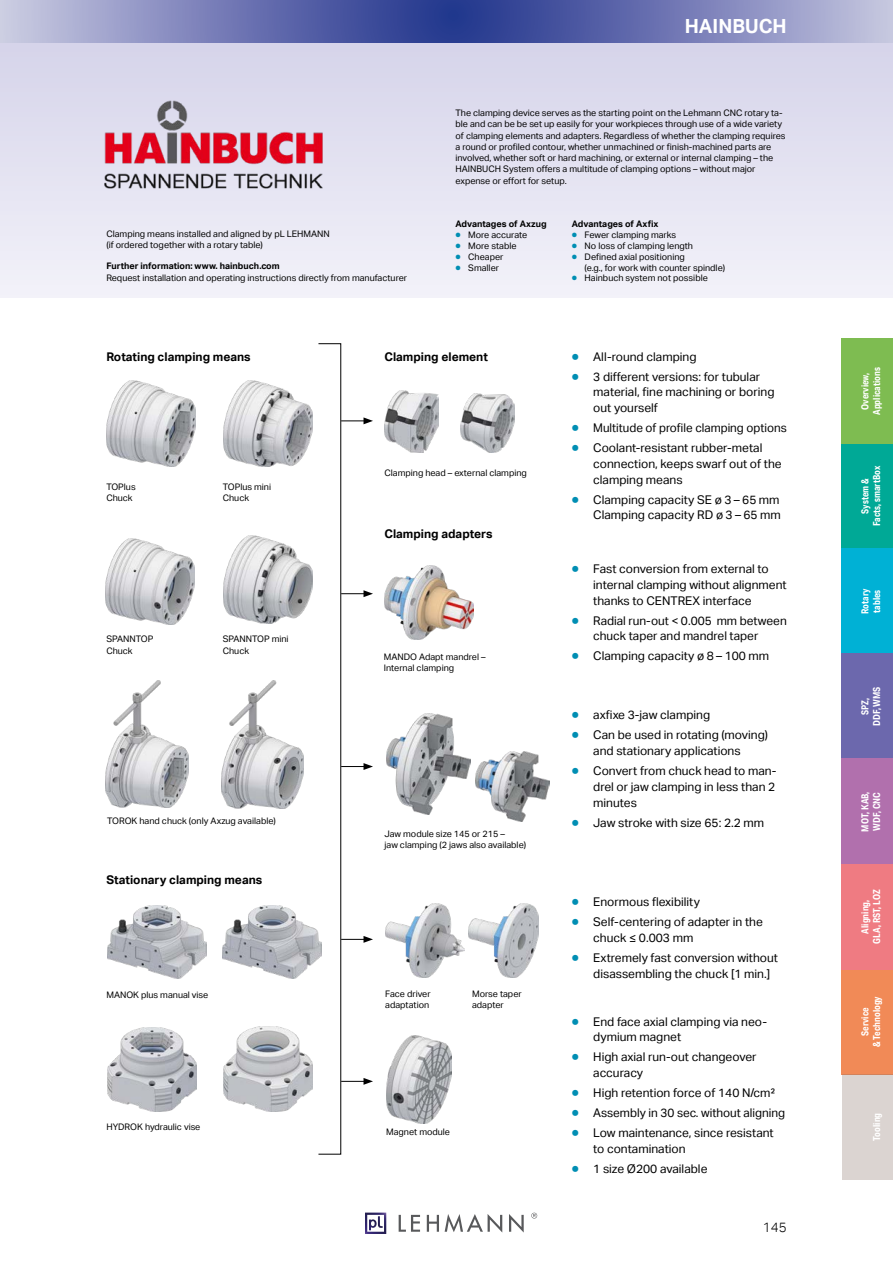
<style>
.page{position:relative;width:893px;height:1263px;background:#fff}
.page>*{position:absolute;margin:0;border:0;box-sizing:border-box;transform-origin:0 0}
.Titel_dunkelblauer_B{font:700 19.5px "Aktiv Grotesk";color:#fff}
.t1{font:300 13.5px "Aktiv Grotesk";color:#000}
.Grundtext{font:12px/15.8px "Aktiv Grotesk";color:#000}
.Titel_schwarz_bold{font:700 12px "Aktiv Grotesk";color:#000}
.t2{font:700 9.75px/11.7px "Aktiv Grotesk Cd";color:#fff;text-align:center}
.Legende{font:9px/11.2px "Aktiv Grotesk";color:#000}
.Legende-2{font:700 9px "Aktiv Grotesk";color:#000}
.s1{font-weight:300;color:#008eb3}
</style>
<div class="page">
<svg style="left:427px;top:1215px;width:12px;height:17px"></svg>
<svg style="left:509px;top:1214px;width:15px;height:18px"></svg>
<svg style="left:445px;top:1214px;width:57px;height:18px"></svg>
<svg style="left:399px;top:1215px;width:21px;height:17px"></svg>
<svg style="left:531px;top:1213px;width:6px;height:5px"></svg>
<img style="left:365px;top:1212px;width:21px;height:22px">
<svg style="left:0;top:43px;width:893px;height:255px"></svg>
<svg style="left:1px;top:0;width:892px;height:43px"></svg>
<hr style="left:0;top:0;width:1px;height:43px;background:#cdcfe2">
<img style="left:100px;top:90px;width:228px;height:108px">
<svg style="left:318px;top:343px;width:55px;height:812px"></svg>
<img style="left:460px;top:394px;width:54px;height:59px">
<img style="left:384px;top:390px;width:55px;height:63px">
<img style="left:469px;top:904px;width:70px;height:74px">
<img style="left:385px;top:903px;width:79px;height:75px">
<img style="left:386px;top:1035px;width:66px;height:89px">
<img style="left:475px;top:751px;width:74px;height:70px">
<img style="left:386px;top:713px;width:85px;height:102px">
<img style="left:223px;top:1026px;width:89px;height:85px">
<img style="left:107px;top:1027px;width:89px;height:85px">
<img style="left:223px;top:906px;width:99px;height:72px">
<img style="left:107px;top:906px;width:99px;height:72px">
<img style="left:105px;top:538px;width:89px;height:86px">
<img style="left:224px;top:535px;width:89px;height:89px">
<img style="left:107px;top:380px;width:89px;height:86px">
<img style="left:224px;top:380px;width:89px;height:86px">
<img style="left:222px;top:681px;width:82px;height:127px">
<img style="left:106px;top:680px;width:82px;height:128px">
<img style="left:384px;top:565px;width:89px;height:74px">
<div style="left:842px;top:444px;width:51px;height:105px;background:#00a996"></div>
<div style="left:842px;top:338px;width:51px;height:106px;background:#7ebc51"></div>
<div style="left:842px;top:549px;width:51px;height:105px;background:#00b1d5"></div>
<div style="left:842px;top:654px;width:51px;height:105px;background:#6c68ad"></div>
<div style="left:842px;top:969px;width:51px;height:105px;background:#f18a57"></div>
<div style="left:842px;top:864px;width:51px;height:105px;background:#ef7b82"></div>
<div style="left:842px;top:759px;width:51px;height:105px;background:#b170ad"></div>
<div style="left:842px;top:1074px;width:51px;height:105px;background:#dbd4d1"></div>
<p class="Titel_dunkelblauer_B" style="left:685px;top:15px;width:103px">HAINBUCH</p>
<p class="Legende" style="left:106px;top:228px;width:225px">Clamping means installed and aligned by pL LEHMANN (if ordered together with a rotary table)</p>
<p class="Legende-2" style="left:106px;top:261px;width:175px">Further information: www. hainbuch.com</p>
<p class="Legende" style="left:106px;top:272px;width:302px">Request installation and operating instructions directly from manufacturer</p>
<p class="Legende" style="left:456px;top:107px;width:331px">The clamping device serves as the starting point on the Lehmann CNC rotary ta&shy;ble and can be be set up easily for your workpieces through use of a wide variety of clamping elements and adapters. Regardless of whether the clamping requires a round or profiled contour, whether unmachined or finish-machined parts are involved, whether soft or hard machining, or external or internal clamping – the HAINBUCH System offers a multitude of clamping options – without major expense or effort for setup.</p>
<p class="Legende-2" style="left:455px;top:219px;width:93px">Advantages of Axzug</p>
<p class="Legende" style="left:455px;top:229px;width:73px"><span class="s1">●</span> More accurate</p>
<p class="Legende" style="left:455px;top:240px;width:63px"><span class="s1">●</span> More stable</p>
<p class="Legende" style="left:455px;top:251px;width:50px"><span class="s1">●</span> Cheaper</p>
<p class="Legende" style="left:455px;top:262px;width:45px"><span class="s1">●</span> Smaller</p>
<p class="Legende-2" style="left:572px;top:219px;width:88px">Advantages of Axfix</p>
<p class="Legende" style="left:572px;top:229px;width:106px"><span class="s1">●</span> Fewer clamping marks</p>
<p class="Legende" style="left:572px;top:240px;width:123px"><span class="s1">●</span> No loss of clamping length</p>
<p class="Legende" style="left:585px;top:251px;width:142px;line-height:10.8px;text-indent:-13px"><span class="s1">●</span> Defined axial positioning<br>(e.g., for work with counter spindle)</p>
<p class="Legende" style="left:572px;top:273px;width:137px"><span class="s1">●</span> Hainbuch system not possible</p>
<p class="Titel_schwarz_bold" style="left:106px;top:349px;width:146px">Rotating clamping means</p>
<p class="Titel_schwarz_bold" style="left:384px;top:349px;width:105px">Clamping element</p>
<p class="Legende" style="left:106px;top:481px;width:31px">TOPlus</p>
<p class="Legende" style="left:106px;top:492px;width:28px">Chuck</p>
<p class="Legende" style="left:106px;top:634px;width:48px">SPANNTOP</p>
<p class="Legende" style="left:106px;top:645px;width:28px">Chuck</p>
<p class="Legende" style="left:223px;top:481px;width:50px">TOPlus mini</p>
<p class="Legende" style="left:223px;top:492px;width:28px">Chuck</p>
<p class="Legende" style="left:223px;top:634px;width:67px">SPANNTOP mini</p>
<p class="Legende" style="left:223px;top:645px;width:28px">Chuck</p>
<p class="Legende" style="left:107px;top:815px;width:170px">TOROK hand chuck (only Axzug available)</p>
<p class="Titel_schwarz_bold" style="left:106px;top:872px;width:157px">Stationary clamping means</p>
<p class="Legende" style="left:106px;top:989px;width:103px">MANOK plus manual vise</p>
<p class="Legende" style="left:106px;top:1121px;width:96px">HYDROK hydraulic vise</p>
<p class="Legende" style="left:384px;top:468px;width:144px">Clamping head – external clamping</p>
<p class="Titel_schwarz_bold" style="left:384px;top:527px;width:110px">Clamping adapters</p>
<p class="Legende" style="left:384px;top:651px;width:103px">MANDO Adapt mandrel –<br>Internal clamping</p>
<p class="Legende" style="left:384px;top:828px;width:143px">Jaw module size 145 or 215 –<br>jaw clamping (2 jaws also available)</p>
<p class="Legende" style="left:385px;top:988px;width:47px">Face driver adaptation</p>
<p class="Legende" style="left:472px;top:988px;width:51px">Morse taper adapter</p>
<p class="Legende" style="left:386px;top:1127px;width:65px">Magnet module</p>
<p class="Grundtext" style="left:572px;top:348px;width:126px"><span class="s1">●</span> All-round clamping</p>
<p class="Grundtext" style="left:593px;top:368px;width:183px;text-indent:-21px"><span class="s1">●</span> 3 different versions: for tubular material, fine machining or boring out yourself</p>
<p class="Grundtext" style="left:572px;top:420px;width:216px"><span class="s1">●</span> Multitude of profile clamping options</p>
<p class="Grundtext" style="left:593px;top:440px;width:190px;text-indent:-21px"><span class="s1">●</span> Coolant-resistant rubber-metal connection, keeps swarf out of the clamping means</p>
<p class="Grundtext" style="left:572px;top:491px;width:210px;text-align:right"><span class="s1">●</span> Clamping capacity SE ø 3 – 65 mm<br>Clamping capacity RD ø 3 – 65 mm</p>
<p class="Grundtext" style="left:593px;top:561px;width:195px;text-indent:-21px"><span class="s1">●</span> Fast conversion from external to internal clamping without alignment thanks to CENTREX interface</p>
<p class="Grundtext" style="left:572px;top:613px;width:216px;text-align:center"><span class="s1">●</span> Radial run-out &lt; 0.005 mm between chuck taper and mandrel taper</p>
<p class="Grundtext" style="left:572px;top:648px;width:199px"><span class="s1">●</span> Clamping capacity ø 8 – 100 mm</p>
<p class="Grundtext" style="left:572px;top:707px;width:140px"><span class="s1">●</span> axfixe 3-jaw clamping</p>
<p class="Grundtext" style="left:572px;top:727px;width:198px;text-align:center"><span class="s1">●</span> Can be used in rotating (moving) and stationary applications</p>
<p class="Grundtext" style="left:593px;top:763px;width:185px;text-align:justify;text-indent:-21px"><span class="s1">●</span> Convert from chuck head to man&shy;drel or jaw clamping in less than 2 minutes</p>
<p class="Grundtext" style="left:572px;top:815px;width:194px"><span class="s1">●</span> Jaw stroke with size 65: 2.2 mm</p>
<p class="Grundtext" style="left:572px;top:894px;width:129px"><span class="s1">●</span> Enormous flexibility</p>
<p class="Grundtext" style="left:593px;top:914px;width:171px;text-indent:-21px"><span class="s1">●</span> Self-centering of adapter in the chuck ≤ 0.003 mm</p>
<p class="Grundtext" style="left:593px;top:950px;width:186px;text-indent:-21px"><span class="s1">●</span> Extremely fast conversion without disassembling the chuck [1 min.]</p>
<p class="Grundtext" style="left:593px;top:1014px;width:175px;text-indent:-21px"><span class="s1">●</span> End face axial clamping via neo&shy;dymium magnet</p>
<p class="Grundtext" style="left:593px;top:1049px;width:165px;text-indent:-21px"><span class="s1">●</span> High axial run-out changeover accuracy</p>
<p class="Grundtext" style="left:572px;top:1085px;width:205px"><span class="s1">●</span> High retention force of 140 N/cm²</p>
<p class="Grundtext" style="left:572px;top:1105px;width:215px"><span class="s1">●</span> Assembly in 30 sec. without aligning</p>
<p class="Grundtext" style="left:593px;top:1125px;width:182px;text-indent:-21px"><span class="s1">●</span> Low maintenance, since resistant to contamination</p>
<p class="Grundtext" style="left:572px;top:1161px;width:137px"><span class="s1">●</span> 1 size Ø200 available</p>
<h2 class="t1" style="left:763px;top:1219px;width:25px">145</h2>
<p class="t2" style="left:859px;top:415px;width:49px;rotate:-90deg">Overview,<br>Applications</p>
<p class="t2" style="left:859px;top:526px;width:62px;rotate:-90deg">System &amp;<br>Facts, smartBox</p>
<p class="t2" style="left:859px;top:614px;width:27px;text-align:left;rotate:-90deg">Rotary tables</p>
<p class="t2" style="left:859px;top:726px;width:41px;rotate:-90deg">SPZ,<br>DDF, WMS</p>
<p class="t2" style="left:859px;top:831px;width:42px;text-align:left;rotate:-90deg">MOT, KAB,<br>WDF, CNC</p>
<p class="t2" style="left:859px;top:943px;width:56px;rotate:-90deg">Aligning,<br>GLA, RST, LOZ</p>
<p class="t2" style="left:859px;top:1047px;width:52px;rotate:-90deg">Service<br>&amp; Technology</p>
<p class="t2" style="left:871px;top:1141px;width:29px;rotate:-90deg">Tooling</p>
</div>
